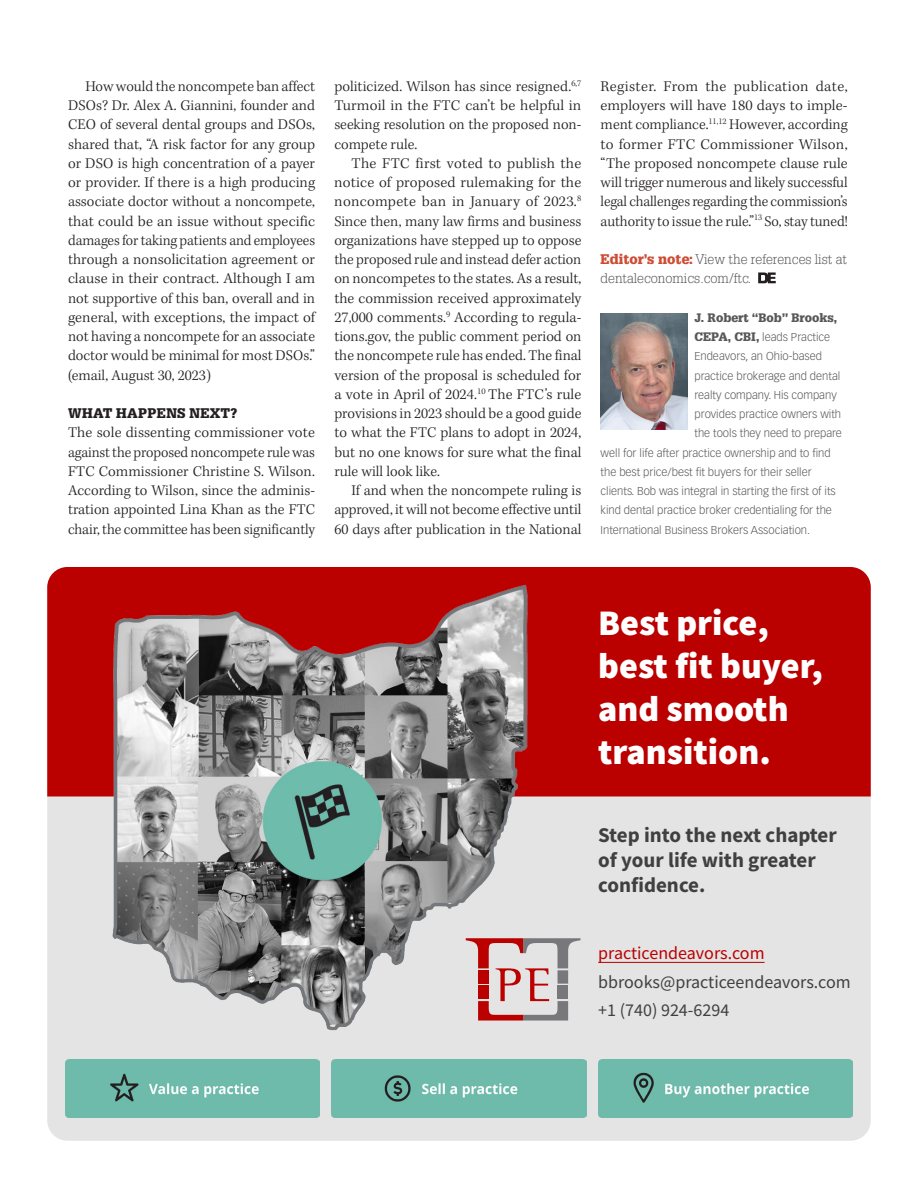
<style>
.page{position:relative;width:918px;height:1188px;background:#fff}
.page>*{position:absolute;margin:0;border:0;box-sizing:border-box;transform-origin:0 0}
.t1{font:900 36px/43.2px "Source Sans Pro";color:#fff}
.t2{font:700 21px/25.2px "Source Sans Pro";color:#404040}
.t3{font:18px "Source Sans Pro";color:#404040}
.t4{font:18px "Source Sans Pro";color:#b00}
.t5{font:300 15.3px/19.2px "Kepler Std";color:#231f20;text-align:justify}
.t6{font:300 13.65px/19.2px "Glypha LT Std";color:#57585a}
.t7{font:900 13.65px "Glypha LT Std";letter-spacing:.03em;color:#231f20}
.t8{font:900 12px "Glypha LT Std";color:#57585a}
.t9{font:300 11.25px "Vectora LT Std";color:#57585a}
.s1{font-weight:900;color:#ce4c34}
.s2{font-family:"Glypha LT Std";font-weight:900;font-size:12px}
</style>
<div class="page">
<svg style="left:758px;top:272px;width:18px;height:11px"></svg>
<img style="left:601px;top:314px;width:86px;height:115px">
<div style="left:47px;top:567px;width:824px;height:574px;background:#e4e4e4;border-radius:20px"></div>
<div style="left:47px;top:567px;width:824px;height:229px;background:#b00"></div>
<img style="left:95px;top:582px;width:450px;height:449px">
<hr style="left:598px;top:962px;width:167px;height:1px;background:#b00">
<div style="left:65px;top:1060px;width:255px;height:58px;background:#6ebbab"></div>
<div style="left:332px;top:1060px;width:254px;height:58px;background:#6ebbab"></div>
<img style="left:598px;top:1060px;width:255px;height:58px">
<svg style="left:466px;top:938px;width:115px;height:83px"></svg>
<p class="t5" style="left:68px;top:77px;width:249px;text-indent:17px">How would the noncompete ban affect DSOs? Dr. Alex A. Giannini, founder and CEO of several dental groups and DSOs, shared that, “A risk factor for any group or DSO is high concentration of a payer or provider. If there is a high producing associate doctor without a noncompete, that could be an issue without specific damages for taking patients and employees through a nonsolicitation agreement or clause in their contract. Although I am not supportive of this ban, overall and in general, with exceptions, the impact of not having a noncompete for an associate doctor would be minimal for most DSOs.” (email, August 30, 2023)</p>
<p class="t7" style="left:68px;top:405px;width:171px">WHAT HAPPENS NEXT?</p>
<p class="t5" style="left:68px;top:424px;width:249px">The sole dissenting commissioner vote against the proposed noncompete rule was FTC Commissioner Christine S. Wilson.<br>According to Wilson, since the adminis&shy;tration appointed Lina Khan as the FTC chair, the committee has been significantly</p>
<p class="t5" style="left:334px;top:77px;width:249px">politicized. Wilson has since resigned.<sup>6,7</sup></p>
<p class="t5" style="left:334px;top:96px;width:248px">Turmoil in the FTC can’t be helpful in</p>
<p class="t5" style="left:334px;top:116px;width:249px">seeking resolution on the proposed non-</p>
<p class="t5" style="left:334px;top:135px;width:84px">compete rule.</p>
<p class="t5" style="left:352px;top:154px;width:231px">The FTC first voted to publish the</p>
<p class="t5" style="left:334px;top:173px;width:249px">notice of proposed rulemaking for the</p>
<p class="t5" style="left:334px;top:193px;width:249px">noncompete ban in January of 2023.<sup>8</sup></p>
<p class="t5" style="left:334px;top:212px;width:249px">Since then, many law firms and business</p>
<p class="t5" style="left:334px;top:231px;width:249px">organizations have stepped up to oppose</p>
<p class="t5" style="left:334px;top:250px;width:249px">the proposed rule and instead defer action</p>
<p class="t5" style="left:334px;top:270px;width:249px">on noncompetes to the states. As a result,</p>
<p class="t5" style="left:334px;top:289px;width:249px">the commission received approximately</p>
<p class="t5" style="left:334px;top:308px;width:249px">27,000 comments.<sup>9</sup> According to regula-</p>
<p class="t5" style="left:334px;top:327px;width:249px">tions.gov, the public comment period on</p>
<p class="t5" style="left:334px;top:347px;width:249px">the noncompete rule has ended. The final</p>
<p class="t5" style="left:334px;top:366px;width:249px">version of the proposal is scheduled for</p>
<p class="t5" style="left:334px;top:385px;width:249px">a vote in April of 2024.<sup>10</sup> The FTC’s rule</p>
<p class="t5" style="left:334px;top:404px;width:249px">provisions in 2023 should be a good guide</p>
<p class="t5" style="left:334px;top:424px;width:248px">to what the FTC plans to adopt in 2024,</p>
<p class="t5" style="left:334px;top:443px;width:249px">but no one knows for sure what the final</p>
<p class="t5" style="left:334px;top:462px;width:107px">rule will look like.</p>
<p class="t5" style="left:352px;top:481px;width:231px">If and when the noncompete ruling is</p>
<p class="t5" style="left:334px;top:501px;width:249px">approved, it will not become effective until</p>
<p class="t5" style="left:334px;top:520px;width:249px">60 days after publication in the National</p>
<p class="t5" style="left:601px;top:77px;width:249px">Register. From the publication date, employers will have 180 days to imple&shy;ment compliance.<sup>11,12</sup> However, according to former FTC Commissioner Wilson, “The proposed noncompete clause rule will trigger numerous and likely successful legal challenges regarding the commission’s authority to issue the rule.”<sup>13</sup> So, stay tuned!</p>
<p class="t6" style="left:601px;top:250px;width:248px"><span class="s1">Editor’s note:</span> View the references list at dentaleconomics.com/ftc.</p>
<p class="t8" style="left:694px;top:310px;width:144px">J. Robert “Bob” Brooks,</p>
<p class="t9" style="left:694px;top:331px;width:137px"><span class="s2">CEPA, CBI,</span> leads Practice</p>
<p class="t9" style="left:694px;top:350px;width:129px">Endeavors, an Ohio-based</p>
<p class="t9" style="left:694px;top:369px;width:147px">practice brokerage and dental</p>
<p class="t9" style="left:694px;top:388px;width:144px">realty company. His company</p>
<p class="t9" style="left:694px;top:408px;width:148px">provides practice owners with</p>
<p class="t9" style="left:694px;top:427px;width:149px">the tools they need to prepare</p>
<p class="t9" style="left:601px;top:446px;width:232px">well for life after practice ownership and to find</p>
<p class="t9" style="left:601px;top:465px;width:213px">the best price/best fit buyers for their seller</p>
<p class="t9" style="left:601px;top:485px;width:237px">clients. Bob was integral in starting the first of its</p>
<p class="t9" style="left:601px;top:504px;width:233px">kind dental practice broker credentialing for the</p>
<p class="t9" style="left:601px;top:523px;width:211px">International Business Brokers Association.</p>
<p class="t1" style="left:598px;top:600px;width:226px">Best price, best fit buyer, and smooth transition.</p>
<p class="t2" style="left:598px;top:822px;width:240px">Step into the next chapter of your life with greater confidence.</p>
<p class="t4" style="left:598px;top:942px;width:168px">practicendeavors.com</p>
<p class="t3" style="left:598px;top:970px;width:254px">bbrooks@practiceendeavors.com</p>
<p class="t3" style="left:598px;top:999px;width:133px">+1 (740) 924-6294</p>
</div>
